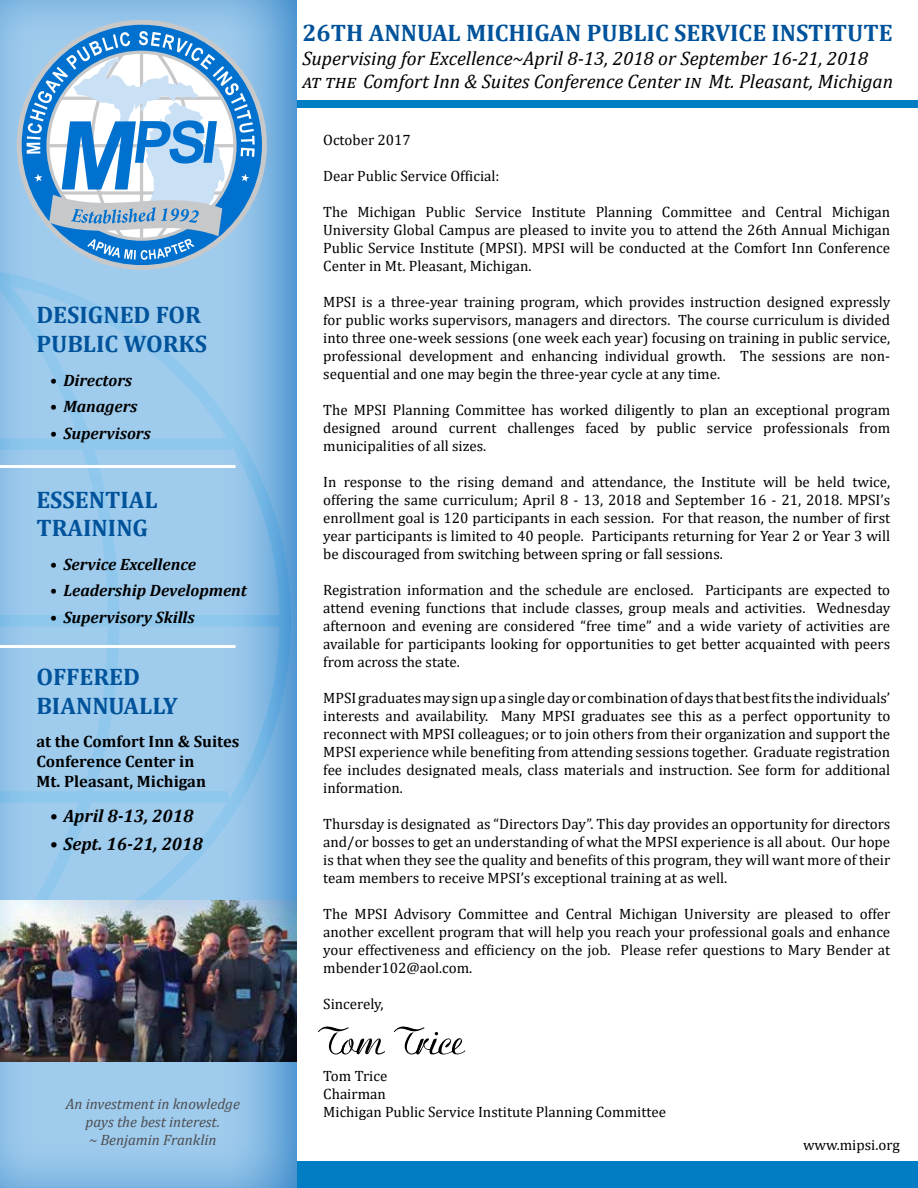
<style>
.page{position:relative;width:918px;height:1188px;background:#fff}
.page>*{position:absolute;margin:0;border:0;box-sizing:border-box;transform-origin:0 0}
.t1{font:700 24px/28.8px "Cambria";color:#00539b}
.t2{font:italic 19.5px/23.4px "Cambria";color:#000}
.t3{font:italic 700 18px "Cambria";color:#000}
.t4{font:italic 700 16.5px "Cambria";color:#000}
.t5{font:700 16.5px/19.8px "Cambria";color:#000}
.t6{font:15px/18px "Cambria";color:#000;text-align:justify}
.t7{font:italic 15px/18px "Cambria";color:#4d4d4f;text-align:center}
</style>
<div class="page">
<div style="left:0;top:100px;width:918px;height:8px;background:#007dc3"></div>
<div style="left:0;top:1161px;width:918px;height:27px;background:#007dc3"></div>
<svg style="left:318px;top:1026px;width:147px;height:29px"></svg>
<div style="left:0;top:0;width:298px;height:1188px;background:#007dc3;opacity:.75"></div>
<svg style="left:0;top:265px;width:292px;height:711px;background:#93bddf"></svg>
<hr style="left:0;top:645px;width:236px;height:3px;background:#fff">
<svg style="left:19px;top:22px;width:245px;height:246px;background:#5696cc"></svg>
<svg style="left:27px;top:31px;width:228px;height:229px"></svg>
<h1 class="t1" style="left:36px;top:300px;width:171px">Designed for<br>Public Works</h1>
<p class="t4" style="left:50px;top:368px;width:84px">• Directors</p>
<p class="t4" style="left:50px;top:395px;width:89px">• Managers</p>
<p class="t4" style="left:50px;top:421px;width:102px">• Supervisors</p>
<h1 class="t1" style="left:36px;top:484px;width:123px">Essential<br>Training</h1>
<p class="t4" style="left:50px;top:552px;width:148px">• Service Excellence</p>
<p class="t4" style="left:50px;top:579px;width:199px">• Leadership Development</p>
<p class="t4" style="left:50px;top:605px;width:146px">• Supervisory Skills</p>
<h1 class="t1" style="left:36px;top:661px;width:143px">Offered<br>Biannually</h1>
<p class="t5" style="left:36px;top:731px;width:205px">at the Comfort Inn &amp; Suites<br>Conference Center in<br>Mt. Pleasant, Michigan</p>
<p class="t3" style="left:50px;top:803px;width:145px">• April 8-13, 2018</p>
<p class="t3" style="left:50px;top:831px;width:155px">• Sept. 16-21, 2018</p>
<p class="t7" style="left:66px;top:1094px;width:176px">An investment in knowledge pays the best interest.<br>~ Benjamin Franklin</p>
<h1 class="t1" style="left:302px;top:18px;width:198px">26th Annual MICHIG</h1>
<h1 class="t1" style="left:550px;top:18px;width:67px">AN PUBLIC</h1>
<h1 class="t1" style="left:674px;top:18px;width:27px">SERVICE</h1>
<h1 class="t1" style="left:772px;top:18px;width:52px">INSTITUTE</h1>
<h2 class="t2" style="left:302px;top:45px;width:592px">Supervising for Excellence~April 8-13, 2018 or September 16-21, 2018<br>at the Comfort Inn &amp; Suites Conference Center in Mt. Pleasant, Michigan</h2>
<p class="t6" style="left:323px;top:131px;width:89px">October 2017</p>
<p class="t6" style="left:323px;top:167px;width:178px">Dear Public Service Official:</p>
<p class="t6" style="left:323px;top:203px;width:569px">The Michigan Public Service Institute Planning Committee and Central Michigan University Global Campus are pleased to invite you to attend the 26th Annual Michigan Public Service Institute (MPSI). MPSI will be conducted at the Comfort Inn Conference Center in Mt. Pleasant, Michigan.</p>
<p class="t6" style="left:323px;top:293px;width:569px">MPSI is a three-year training program, which provides instruction designed expressly for public works supervisors, managers and directors. The course curriculum is divided into three one-week sessions (one week each year) focusing on training in public service, professional development and enhancing individual growth. The sessions are non&shy;sequential and one may begin the three-year cycle at any time.</p>
<p class="t6" style="left:323px;top:401px;width:569px">The MPSI Planning Committee has worked diligently to plan an exceptional program designed around current challenges faced by public service professionals from municipalities of all sizes.</p>
<p class="t6" style="left:323px;top:473px;width:569px">In response to the rising demand and attendance, the Institute will be held twice, offering the same curriculum; April 8 - 13, 2018 and September 16 - 21, 2018. MPSI’s enrollment goal is 120 participants in each session. For that reason, the number of first year participants is limited to 40 people. Participants returning for Year 2 or Year 3 will be discouraged from switching between spring or fall sessions.</p>
<p class="t6" style="left:323px;top:581px;width:569px">Registration information and the schedule are enclosed. Participants are expected to attend evening functions that include classes, group meals and activities. Wednesday afternoon and evening are considered “free time” and a wide variety of activities are available for participants looking for opportunities to get better acquainted with peers from across the state.</p>
<p class="t6" style="left:323px;top:689px;width:569px">MPSI graduatesmaysignupasingledayor combinationofdays thatbestfits theindividuals’ interests and availability. Many MPSI graduates see this as a perfect opportunity to reconnect with MPSI colleagues; or to join others from their organization and support the MPSI experience while benefiting from attending sessions together. Graduate registration fee includes designated meals, class materials and instruction. See form for additional information.</p>
<p class="t6" style="left:323px;top:815px;width:569px">Thursday is designated as “Directors Day”. This day provides an opportunity for directors and/or bosses to get an understanding of what the MPSI experience is all about. Our hope is that when they see the quality and benefits of this program, they will want more of their team members to receive MPSI’s exceptional training at as well.</p>
<p class="t6" style="left:323px;top:905px;width:569px">The MPSI Advisory Committee and Central Michigan University are pleased to offer another excellent program that will help you reach your professional goals and enhance your effectiveness and efficiency on the job. Please refer questions to Mary Bender at mbender102@aol.com.</p>
<p class="t6" style="left:323px;top:995px;width:62px">Sincerely,</p>
<p class="t6" style="left:323px;top:1067px;width:344px;text-align:left">Tom Trice<br>Chairman<br>Michigan Public Service Institute Planning Committee</p>
<p class="t6" style="left:803px;top:1136px;width:98px">www.mipsi.org</p>
</div>
